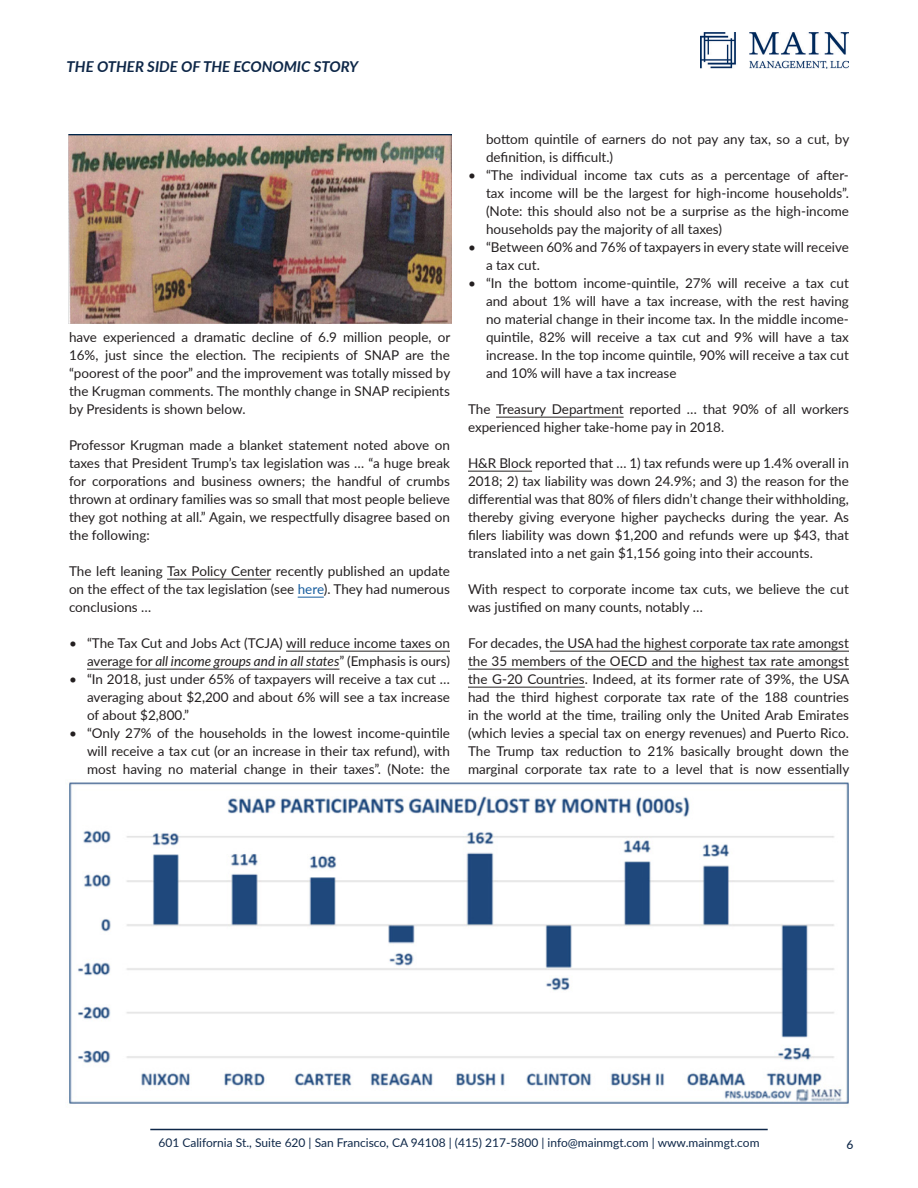
<style>
.page{position:relative;width:918px;height:1188px;background:#fff}
.page>*{position:absolute;margin:0;border:0;box-sizing:border-box;transform-origin:0 0}
.t1{font:italic 700 15px "Lato";color:#0e2748}
._9pt_Body{font:13.5px/18px "Lato";color:#231f20;text-align:justify}
.Subheading{font:13.5px/18px "Lato";color:#231f20;text-align:justify}
.t2{font:12px "Lato";color:#0e2748}
.t3{font:500 12px "Lato";color:#0e2748}
.s1{color:#175d9e}
.s2{font-style:italic}
</style>
<div class="page">
<hr style="left:150px;top:1129px;width:618px;height:1px;background:#0e2748">
<img style="left:700px;top:32px;width:149px;height:37px">
<hr style="left:167px;top:579px;width:104px;height:1px;background:#231f20">
<svg style="left:298px;top:597px;width:26px;height:1px"></svg>
<hr style="left:286px;top:651px;width:164px;height:1px;background:#231f20">
<hr style="left:87px;top:669px;width:252px;height:1px;background:#231f20">
<hr style="left:496px;top:417px;width:128px;height:1px;background:#231f20">
<hr style="left:468px;top:471px;width:64px;height:1px;background:#231f20">
<hr style="left:550px;top:651px;width:299px;height:1px;background:#231f20">
<hr style="left:468px;top:669px;width:381px;height:1px;background:#231f20">
<hr style="left:468px;top:687px;width:117px;height:1px;background:#231f20">
<img style="left:68px;top:135px;width:383px;height:188px">
<img style="left:69px;top:782px;width:780px;height:322px">
<p class="t1" style="left:67px;top:56px;width:293px">THE OTHER SIDE OF THE ECONOMIC STORY</p>
<p class="Subheading" style="left:69px;top:328px;width:383px">have experienced a dramatic decline of 6.9 million people, or 16%, just since the election. The recipients of SNAP are the “poorest of the poor” and the improvement was totally missed by the Krugman comments. The monthly change in SNAP recipients by Presidents is shown below.</p>
<p class="Subheading" style="left:69px;top:436px;width:382px">Professor Krugman made a blanket statement noted above on taxes that President Trump’s tax legislation was … “a huge break for corporations and business owners; the handful of crumbs thrown at ordinary families was so small that most people believe they got nothing at all.” Again, we respectfully disagree based on the following:</p>
<p class="Subheading" style="left:69px;top:562px;width:382px">The left leaning Tax Policy Center recently published an update on the effect of the tax legislation (see <span class="s1">here</span>). They had numerous conclusions …</p>
<p class="_9pt_Body" style="left:69px;top:634px;width:382px;text-align:right">• “The Tax Cut and Jobs Act (TCJA) will reduce income taxes on average for <span class="s2">all income groups and in all states</span>” (Emphasis is ours)</p>
<p class="_9pt_Body" style="left:87px;top:670px;width:365px;text-indent:-18px">• “In 2018, just under 65% of taxpayers will receive a tax cut … averaging about $2,200 and about 6% will see a tax increase of about $2,800.”</p>
<p class="_9pt_Body" style="left:87px;top:724px;width:365px;text-indent:-18px">• “Only 27% of the households in the lowest income-quintile will receive a tax cut (or an increase in their tax refund), with most having no material change in their taxes”. (Note: the</p>
<p class="_9pt_Body" style="left:486px;top:130px;width:365px">bottom quintile of earners do not pay any tax, so a cut, by definition, is difficult.)</p>
<p class="_9pt_Body" style="left:486px;top:166px;width:365px;text-indent:-18px">• “The individual income tax cuts as a percentage of after&shy;tax income will be the largest for high-income households”. (Note: this should also not be a surprise as the high-income households pay the majority of all taxes)</p>
<p class="_9pt_Body" style="left:486px;top:238px;width:365px;text-indent:-18px">• “Between 60% and 76% of taxpayers in every state will receive a tax cut.</p>
<p class="_9pt_Body" style="left:486px;top:274px;width:365px;text-indent:-18px">• “In the bottom income-quintile, 27% will receive a tax cut and about 1% will have a tax increase, with the rest having no material change in their income tax. In the middle income&shy;quintile, 82% will receive a tax cut and 9% will have a tax increase. In the top income quintile, 90% will receive a tax cut and 10% will have a tax increase</p>
<p class="_9pt_Body" style="left:468px;top:400px;width:382px">The Treasury Department reported … that 90% of all workers experienced higher take-home pay in 2018.</p>
<p class="_9pt_Body" style="left:468px;top:454px;width:382px">H&amp;R Block reported that … 1) tax refunds were up 1.4% overall in 2018; 2) tax liability was down 24.9%; and 3) the reason for the differential was that 80% of filers didn’t change their withholding, thereby giving everyone higher paychecks during the year. As filers liability was down $1,200 and refunds were up $43, that translated into a net gain $1,156 going into their accounts.</p>
<p class="_9pt_Body" style="left:468px;top:580px;width:382px">With respect to corporate income tax cuts, we believe the cut was justified on many counts, notably …</p>
<p class="_9pt_Body" style="left:468px;top:634px;width:383px">For decades, the USA had the highest corporate tax rate amongst the 35 members of the OECD and the highest tax rate amongst the G-20 Countries. Indeed, at its former rate of 39%, the USA had the third highest corporate tax rate of the 188 countries in the world at the time, trailing only the United Arab Emirates (which levies a special tax on energy revenues) and Puerto Rico.<br>The Trump tax reduction to 21% basically brought down the marginal corporate tax rate to a level that is now essentially</p>
<p class="t2" style="left:158px;top:1134px;width:603px">601 California St., Suite 620 | San Francisco, CA 94108 | (415) 217-5800 | info@mainmgt.com | www.mainmgt.com</p>
<p class="t3" style="left:847px;top:1136px;width:8px">6</p>
</div>
